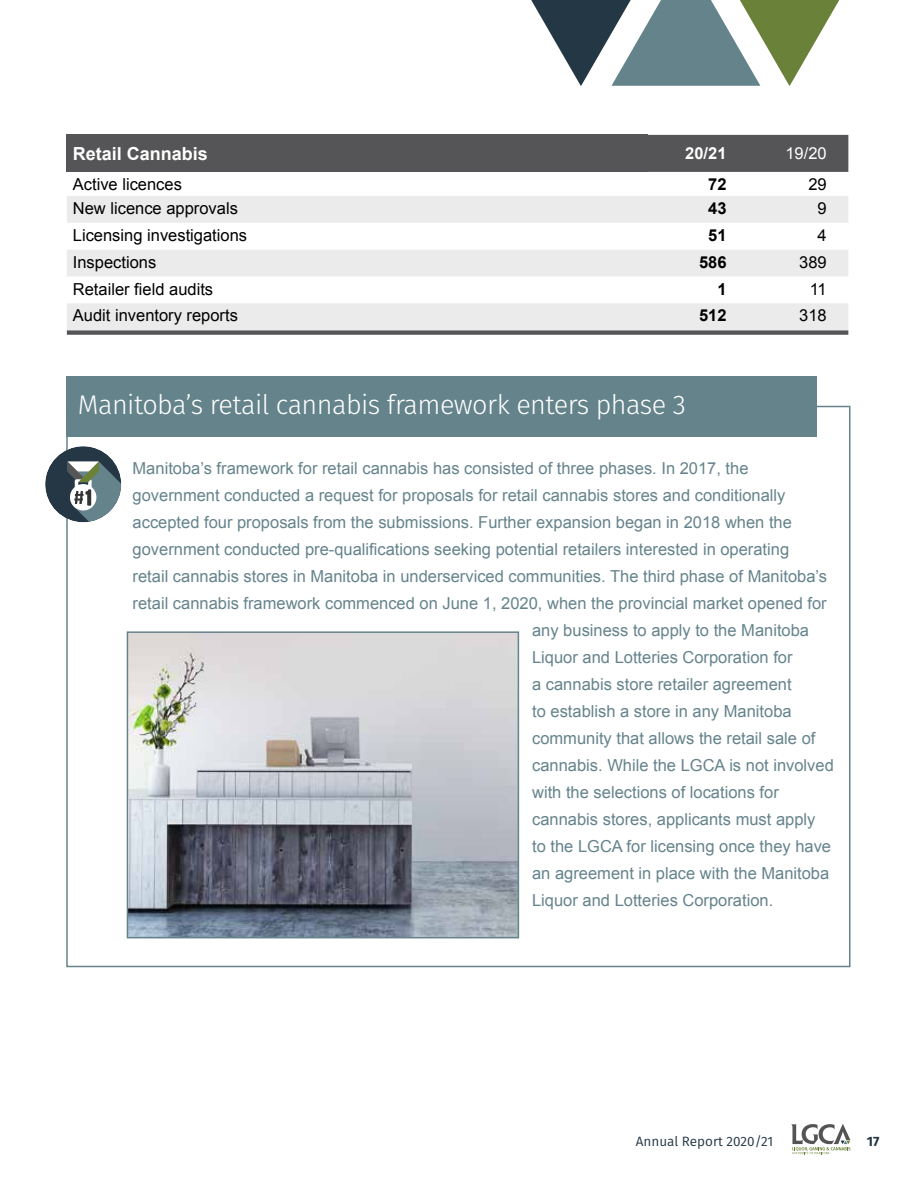
<style>
.page{position:relative;width:918px;height:1188px;background:#fff}
.page>*{position:absolute;margin:0;border:0;box-sizing:border-box;transform-origin:0 0}
.t1{font:300 27px "Fira Sans";letter-spacing:-.02em;color:#fff}
.t2{font:700 18px "Arial";color:#fff}
.t3{font:16.5px "Arial";color:#65838c}
.t4{font:16.5px "Arial";color:#000}
.t5{font:700 16.5px "Arial";color:#000}
.t6{font:700 16.5px "Arial";color:#fff}
.t7{font:16.5px "Arial";color:#fff}
.t8{font:13.5px "Fira Sans";color:#233744}
.t9{font:700 13.5px "Fira Sans";color:#233744}
</style>
<div class="page">
<svg style="left:791px;top:1124px;width:59px;height:30px"></svg>
<svg style="left:531px;top:0;width:308px;height:86px"></svg>
<svg style="left:67px;top:135px;width:781px;height:200px;fill:#555456"></svg>
<svg style="left:67px;top:196px;width:781px;height:134px;fill:#ebebeb"></svg>
<div style="left:66px;top:376px;width:750px;height:61px;background:#64838b"></div>
<div style="left:45px;top:446px;width:76px;height:76px;background:#253644;border-radius:50%"></div>
<svg style="left:68px;top:461px;width:53px;height:61px"></svg>
<img style="left:130px;top:634px;width:386px;height:301px">
<div style="left:127px;top:631px;width:392px;height:307px;border:2px solid #64838b"></div>
<p class="t2" style="left:73px;top:142px;width:137px">Retail Cannabis</p>
<p class="t6" style="left:685px;top:143px;width:43px">20/21</p>
<p class="t7" style="left:785px;top:143px;width:43px">19/20</p>
<p class="t4" style="left:73px;top:173px;width:111px">Active licences</p>
<p class="t5" style="left:708px;top:173px;width:20px">72</p>
<p class="t4" style="left:808px;top:173px;width:20px">29</p>
<p class="t4" style="left:73px;top:197px;width:167px">New licence approvals</p>
<p class="t5" style="left:708px;top:197px;width:20px">43</p>
<p class="t4" style="left:818px;top:197px;width:11px">9</p>
<p class="t4" style="left:73px;top:224px;width:176px">Licensing investigations</p>
<p class="t5" style="left:708px;top:224px;width:20px">51</p>
<p class="t4" style="left:818px;top:224px;width:11px">4</p>
<p class="t4" style="left:73px;top:251px;width:85px">Inspections</p>
<p class="t5" style="left:699px;top:251px;width:29px">586</p>
<p class="t4" style="left:799px;top:251px;width:29px">389</p>
<p class="t4" style="left:73px;top:278px;width:142px">Retailer field audits</p>
<p class="t5" style="left:717px;top:278px;width:11px">1</p>
<p class="t4" style="left:810px;top:278px;width:19px">11</p>
<p class="t4" style="left:73px;top:305px;width:167px">Audit inventory reports</p>
<p class="t5" style="left:699px;top:305px;width:29px">512</p>
<p class="t4" style="left:799px;top:305px;width:29px">318</p>
<h1 class="t1" style="left:78px;top:385px;width:609px">Manitoba’s retail cannabis framework enters phase 3</h1>
<p class="t3" style="left:133px;top:458px;width:618px">Manitoba’s framework for retail cannabis has consisted of three phases. In 2017, the</p>
<p class="t3" style="left:133px;top:485px;width:654px">government conducted a request for proposals for retail cannabis stores and conditionally</p>
<p class="t3" style="left:133px;top:512px;width:661px">accepted four proposals from the submissions. Further expansion began in 2018 when the</p>
<p class="t3" style="left:133px;top:539px;width:658px">government conducted pre-qualifications seeking potential retailers interested in operating</p>
<p class="t3" style="left:133px;top:566px;width:696px">retail cannabis stores in Manitoba in underserviced communities. The third phase of Manitoba’s</p>
<p class="t3" style="left:133px;top:593px;width:696px">retail cannabis framework commenced on June 1, 2020, when the provincial market opened for</p>
<p class="t3" style="left:532px;top:620px;width:278px">any business to apply to the Manitoba</p>
<p class="t3" style="left:532px;top:647px;width:262px">Liquor and Lotteries Corporation for</p>
<p class="t3" style="left:532px;top:674px;width:261px">a cannabis store retailer agreement</p>
<p class="t3" style="left:532px;top:701px;width:261px">to establish a store in any Manitoba</p>
<p class="t3" style="left:532px;top:728px;width:285px">community that allows the retail sale of</p>
<p class="t3" style="left:532px;top:755px;width:303px">cannabis. While the LGCA is not involved</p>
<p class="t3" style="left:532px;top:782px;width:248px">with the selections of locations for</p>
<p class="t3" style="left:532px;top:809px;width:285px">cannabis stores, applicants must apply</p>
<p class="t3" style="left:532px;top:836px;width:300px">to the LGCA for licensing once they have</p>
<p class="t3" style="left:532px;top:863px;width:299px">an agreement in place with the Manitoba</p>
<p class="t3" style="left:532px;top:890px;width:243px">Liquor and Lotteries Corporation.</p>
<p class="t8" style="left:636px;top:1131px;width:139px">Annual Report 2020/21</p>
<p class="t9" style="left:867px;top:1130px;width:14px">17</p>
</div>
